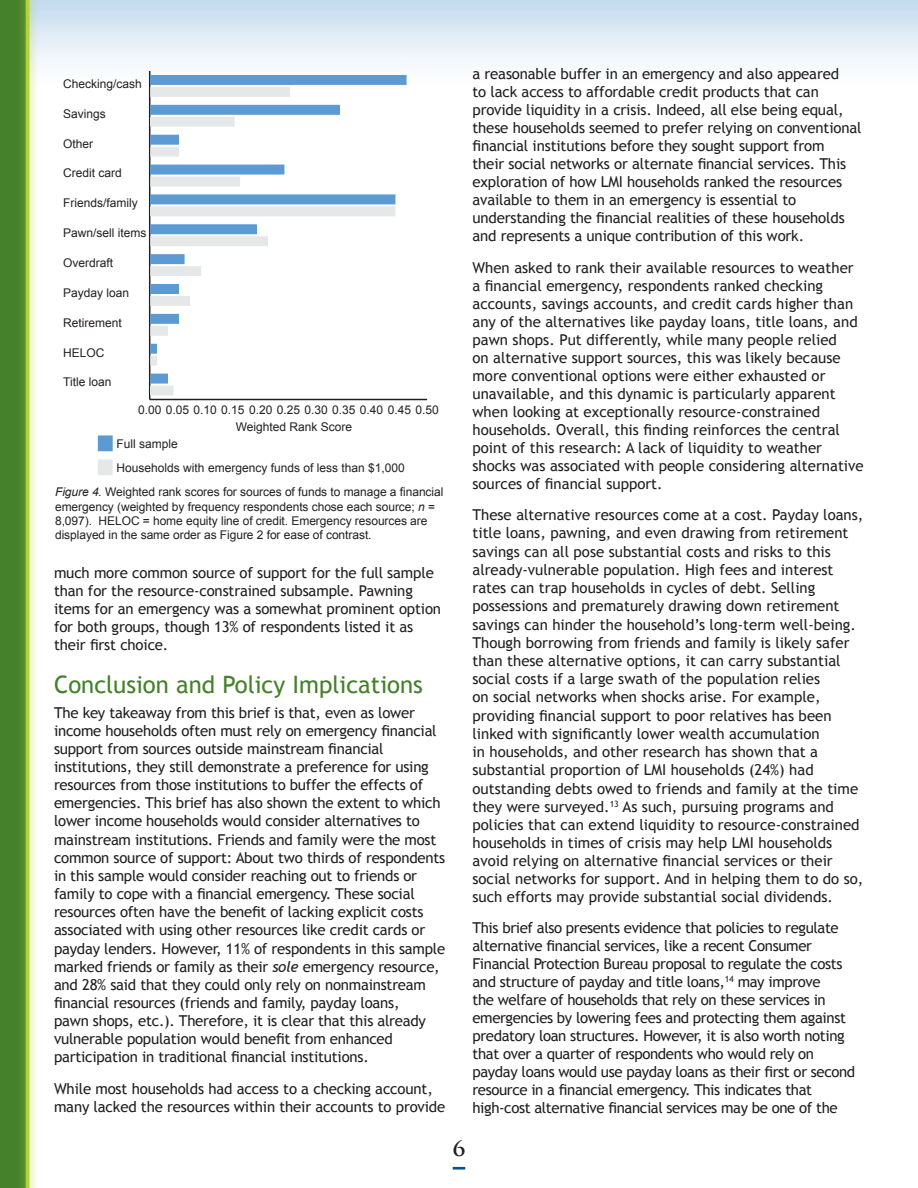
<style>
.page{position:relative;width:918px;height:1188px;background:#fff}
.page>*{position:absolute;margin:0;border:0;box-sizing:border-box;transform-origin:0 0}
.t1{font:24px "Trebuchet MS";color:#45802a}
.t2{font:700 21px "Trajan Pro";color:#231f20}
.t3{font:15px/18.1px "Trebuchet MS";letter-spacing:-.01em;color:#231f20}
.t4{font:12px/14.4px "Arial";letter-spacing:-.005em;color:#231f20}
.s1{font-style:italic}
</style>
<div class="page">
<div style="left:0;top:0;width:918px;height:100px;background:linear-gradient(to bottom,#c7ddef,#fff)"></div>
<svg style="left:453px;top:1167px;width:12px;height:3px"></svg>
<div style="left:0;top:0;width:28px;height:1188px;background:#45802a"></div>
<div style="left:16px;top:0;width:23px;height:1188px;background:#b3d237;opacity:.75"></div>
<hr style="left:26px;top:0;width:3px;height:1188px;background:#b3d237">
<hr style="left:150px;top:399px;width:277px;height:1px;background:#231f20">
<hr style="left:149px;top:71px;width:1px;height:328px;background:#231f20">
<div style="left:98px;top:460px;width:14px;height:15px;background:#e6e7e9"></div>
<div style="left:98px;top:460px;width:15px;height:15px;border:1px solid #e6e7e9"></div>
<div style="left:151px;top:87px;width:139px;height:9px;background:#e6e7e9"></div>
<div style="left:150px;top:87px;width:140px;height:10px;border:1px solid #e6e7e9"></div>
<div style="left:151px;top:117px;width:83px;height:9px;background:#e6e7e9"></div>
<div style="left:150px;top:117px;width:84px;height:10px;border:1px solid #e6e7e9"></div>
<div style="left:151px;top:147px;width:28px;height:9px;background:#e6e7e9"></div>
<div style="left:151px;top:177px;width:89px;height:9px;background:#e6e7e9"></div>
<div style="left:151px;top:207px;width:244px;height:9px;background:#e6e7e9"></div>
<div style="left:151px;top:237px;width:116px;height:9px;background:#e6e7e9"></div>
<div style="left:150px;top:236px;width:118px;height:10px;border:1px solid #e6e7e9"></div>
<div style="left:151px;top:267px;width:50px;height:9px;background:#e6e7e9"></div>
<div style="left:150px;top:266px;width:51px;height:10px;border:1px solid #e6e7e9"></div>
<div style="left:151px;top:296px;width:39px;height:9px;background:#e6e7e9"></div>
<div style="left:150px;top:296px;width:40px;height:10px;border:1px solid #e6e7e9"></div>
<div style="left:151px;top:326px;width:16px;height:9px;background:#e6e7e9"></div>
<div style="left:150px;top:326px;width:18px;height:10px;border:1px solid #e6e7e9"></div>
<div style="left:151px;top:356px;width:5px;height:9px;background:#e6e7e9"></div>
<div style="left:150px;top:356px;width:7px;height:10px;border:1px solid #e6e7e9"></div>
<div style="left:151px;top:386px;width:22px;height:9px;background:#e6e7e9"></div>
<div style="left:98px;top:436px;width:14px;height:15px;background:#5c9ad3"></div>
<div style="left:98px;top:436px;width:15px;height:15px;border:1px solid #5c9ad3"></div>
<div style="left:151px;top:75px;width:255px;height:9px;background:#5c9ad3"></div>
<div style="left:150px;top:75px;width:256px;height:10px;border:1px solid #5c9ad3"></div>
<div style="left:151px;top:105px;width:188px;height:9px;background:#5c9ad3"></div>
<div style="left:150px;top:105px;width:190px;height:10px;border:1px solid #5c9ad3"></div>
<div style="left:151px;top:135px;width:28px;height:9px;background:#5c9ad3"></div>
<div style="left:150px;top:135px;width:29px;height:10px;border:1px solid #5c9ad3"></div>
<div style="left:151px;top:165px;width:133px;height:9px;background:#5c9ad3"></div>
<div style="left:151px;top:195px;width:244px;height:9px;background:#5c9ad3"></div>
<div style="left:151px;top:225px;width:105px;height:9px;background:#5c9ad3"></div>
<div style="left:150px;top:224px;width:107px;height:10px;border:1px solid #5c9ad3"></div>
<div style="left:151px;top:255px;width:33px;height:9px;background:#5c9ad3"></div>
<div style="left:150px;top:254px;width:34px;height:10px;border:1px solid #5c9ad3"></div>
<div style="left:151px;top:285px;width:28px;height:8px;background:#5c9ad3"></div>
<div style="left:150px;top:284px;width:29px;height:10px;border:1px solid #5c9ad3"></div>
<div style="left:151px;top:314px;width:28px;height:9px;background:#5c9ad3"></div>
<div style="left:150px;top:314px;width:29px;height:10px;border:1px solid #5c9ad3"></div>
<div style="left:151px;top:344px;width:5px;height:9px;background:#5c9ad3"></div>
<div style="left:150px;top:344px;width:7px;height:10px;border:1px solid #5c9ad3"></div>
<div style="left:151px;top:374px;width:16px;height:9px;background:#5c9ad3"></div>
<div style="left:150px;top:374px;width:18px;height:9px;border:1px solid #5c9ad3"></div>
<p class="t4" style="left:63px;top:76px;width:80px">Checking/cash</p>
<p class="t4" style="left:63px;top:106px;width:44px">Savings</p>
<p class="t4" style="left:63px;top:136px;width:32px">Other</p>
<p class="t4" style="left:63px;top:166px;width:60px">Credit card</p>
<p class="t4" style="left:63px;top:196px;width:76px">Friends/family</p>
<p class="t4" style="left:63px;top:226px;width:85px">Pawn/sell items</p>
<p class="t4" style="left:63px;top:256px;width:52px">Overdraft</p>
<p class="t4" style="left:63px;top:286px;width:68px">Payday loan</p>
<p class="t4" style="left:63px;top:315px;width:60px">Retirement</p>
<p class="t4" style="left:63px;top:345px;width:43px">HELOC</p>
<p class="t4" style="left:63px;top:375px;width:50px">Title loan</p>
<p class="t4" style="left:138px;top:403px;width:302px">0.00 0.05 0.10 0.15 0.20 0.25 0.30 0.35 0.40 0.45 0.50</p>
<p class="t4" style="left:236px;top:420px;width:118px">Weighted Rank Score</p>
<p class="t4" style="left:116px;top:437px;width:63px">Full sample</p>
<p class="t4" style="left:117px;top:461px;width:290px">Households with emergency funds of less than $1,000</p>
<p class="t4" style="left:55px;top:485px;width:390px"><span class="s1">Figure 4.</span> Weighted rank scores for sources of funds to manage a financial emergency (weighted by frequency respondents chose each source; <span class="s1">n</span> = 8,097). HELOC = home equity line of credit. Emergency resources are displayed in the same order as Figure 2 for ease of contrast.</p>
<p class="t3" style="left:54px;top:564px;width:389px">much more common source of support for the full sample than for the resource-constrained subsample. Pawning items for an emergency was a somewhat prominent option for both groups, though 13% of respondents listed it as their first choice.</p>
<h1 class="t1" style="left:54px;top:670px;width:370px">Conclusion and Policy Implications</h1>
<p class="t3" style="left:54px;top:703px;width:393px">The key takeaway from this brief is that, even as lower income households often must rely on emergency financial support from sources outside mainstream financial institutions, they still demonstrate a preference for using resources from those institutions to buffer the effects of emergencies. This brief has also shown the extent to which lower income households would consider alternatives to mainstream institutions. Friends and family were the most common source of support: About two thirds of respondents in this sample would consider reaching out to friends or family to cope with a financial emergency. These social resources often have the benefit of lacking explicit costs associated with using other resources like credit cards or payday lenders. However, 11% of respondents in this sample marked friends or family as their <span class="s1">sole</span> emergency resource, and 28% said that they could only rely on nonmainstream financial resources (friends and family, payday loans,<br>pawn shops, etc.). Therefore, it is clear that this already vulnerable population would benefit from enhanced participation in traditional financial institutions.</p>
<p class="t3" style="left:54px;top:1080px;width:393px">While most households had access to a checking account, many lacked the resources within their accounts to provide</p>
<p class="t3" style="left:472px;top:64px;width:391px">a reasonable buffer in an emergency and also appeared<br>to lack access to affordable credit products that can provide liquidity in a crisis. Indeed, all else being equal, these households seemed to prefer relying on conventional financial institutions before they sought support from<br>their social networks or alternate financial services. This exploration of how LMI households ranked the resources available to them in an emergency is essential to understanding the financial realities of these households and represents a unique contribution of this work.</p>
<p class="t3" style="left:472px;top:258px;width:393px">When asked to rank their available resources to weather a financial emergency, respondents ranked checking accounts, savings accounts, and credit cards higher than any of the alternatives like payday loans, title loans, and pawn shops. Put differently, while many people relied<br>on alternative support sources, this was likely because more conventional options were either exhausted or unavailable, and this dynamic is particularly apparent when looking at exceptionally resource-constrained households. Overall, this finding reinforces the central point of this research: A lack of liquidity to weather shocks was associated with people considering alternative sources of financial support.</p>
<p class="t3" style="left:472px;top:506px;width:393px">These alternative resources come at a cost. Payday loans, title loans, pawning, and even drawing from retirement savings can all pose substantial costs and risks to this already-vulnerable population. High fees and interest rates can trap households in cycles of debt. Selling possessions and prematurely drawing down retirement savings can hinder the household’s long-term well-being.<br>Though borrowing from friends and family is likely safer than these alternative options, it can carry substantial social costs if a large swath of the population relies<br>on social networks when shocks arise. For example, providing financial support to poor relatives has been linked with significantly lower wealth accumulation<br>in households, and other research has shown that a substantial proportion of LMI households (24%) had outstanding debts owed to friends and family at the time they were surveyed.<sup>13</sup> As such, pursuing programs and policies that can extend liquidity to resource-constrained households in times of crisis may help LMI households avoid relying on alternative financial services or their social networks for support. And in helping them to do so, such efforts may provide substantial social dividends.</p>
<p class="t3" style="left:472px;top:919px;width:384px">This brief also presents evidence that policies to regulate alternative financial services, like a recent Consumer Financial Protection Bureau proposal to regulate the costs and structure of payday and title loans,<sup>14</sup> may improve<br>the welfare of households that rely on these services in emergencies by lowering fees and protecting them against predatory loan structures. However, it is also worth noting that over a quarter of respondents who would rely on payday loans would use payday loans as their first or second resource in a financial emergency. This indicates that high-cost alternative financial services may be one of the</p>
<h2 class="t2" style="left:453px;top:1136px;width:14px">6</h2>
</div>
